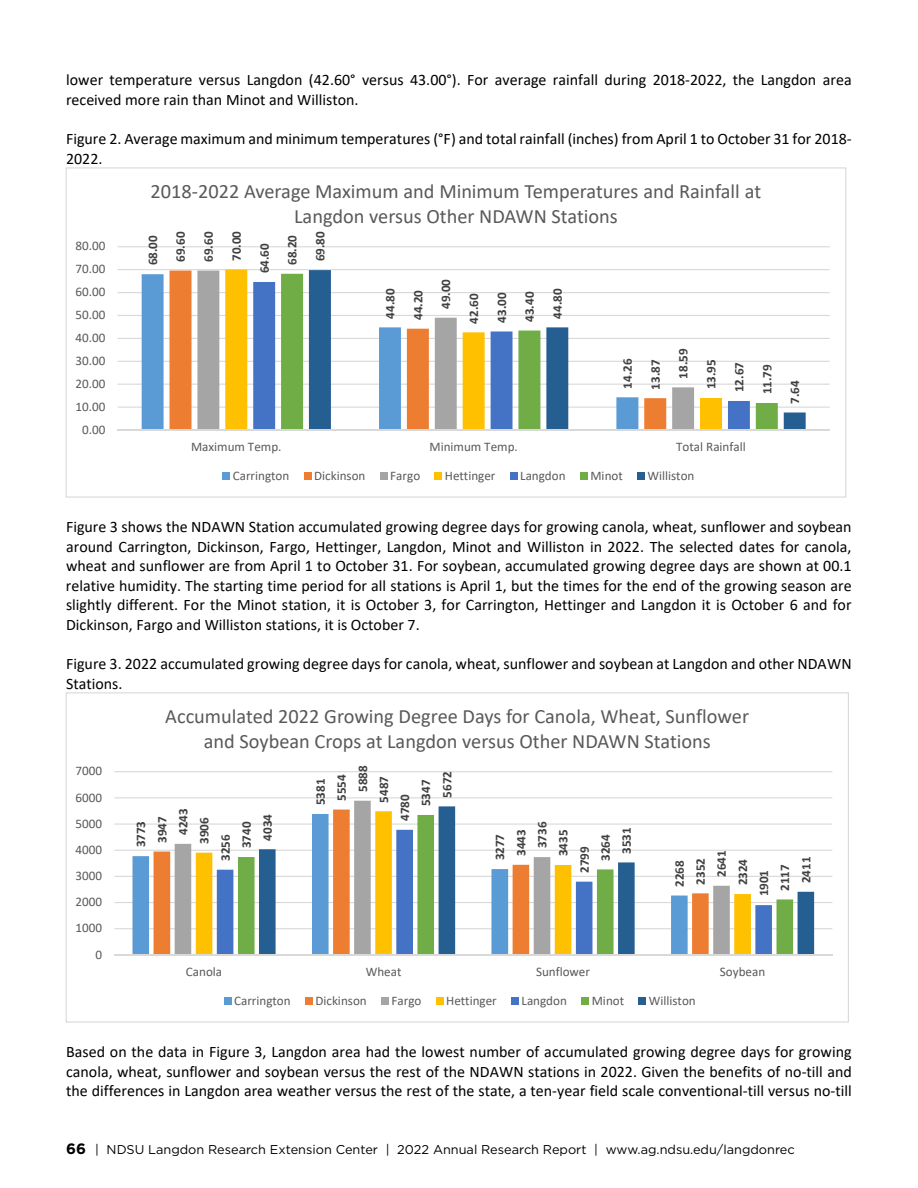
<style>
.page{position:relative;width:918px;height:1188px;background:#fff}
.page>*{position:absolute;margin:0;border:0;box-sizing:border-box;transform-origin:0 0}
.t1{font:20.4px/24.9px "Calibri";color:#595959;text-align:center}
.t2{font:16.05px/19.5px "Calibri";color:#000}
.t3{font:13.05px "Calibri";color:#595959}
.t4{font:700 13.05px "Calibri";color:#404040}
.t5{font:12.75px "Gotham";color:#000}
.s1{font-weight:700;font-size:15px}
</style>
<div class="page">
<svg style="left:66px;top:168px;width:780px;height:329px"></svg>
<svg style="left:66px;top:693px;width:783px;height:329px"></svg>
<p class="t2" style="left:66px;top:70px;width:787px">lower temperature versus Langdon (42.60° versus 43.00°). For average rainfall during 2018‐2022, the Langdon area received more rain than Minot and Williston.</p>
<p class="t2" style="left:66px;top:129px;width:787px">Figure 2. Average maximum and minimum temperatures (°F) and total rainfall (inches) from April 1 to October 31 for 2018‐<br>2022.</p>
<p class="t3" style="left:76px;top:237px;width:31px">80.00</p>
<p class="t3" style="left:76px;top:260px;width:31px">70.00</p>
<p class="t3" style="left:76px;top:283px;width:31px">60.00</p>
<p class="t3" style="left:76px;top:306px;width:31px">50.00</p>
<p class="t3" style="left:76px;top:329px;width:31px">40.00</p>
<p class="t3" style="left:76px;top:352px;width:31px">30.00</p>
<p class="t3" style="left:76px;top:375px;width:31px">20.00</p>
<p class="t3" style="left:76px;top:397px;width:31px">10.00</p>
<p class="t3" style="left:82px;top:420px;width:25px">0.00</p>
<p class="t1" style="left:151px;top:178px;width:612px">2018‐2022 Average Maximum and Minimum Temperatures and Rainfall at<br>Langdon versus Other NDAWN Stations</p>
<p class="t4" style="left:144px;top:265px;width:32px;rotate:-90deg">68.00</p>
<p class="t4" style="left:171px;top:262px;width:32px;rotate:-90deg">69.60</p>
<p class="t4" style="left:199px;top:262px;width:32px;rotate:-90deg">69.60</p>
<p class="t4" style="left:227px;top:261px;width:32px;rotate:-90deg">70.00</p>
<p class="t4" style="left:255px;top:273px;width:32px;rotate:-90deg">64.60</p>
<p class="t4" style="left:283px;top:265px;width:32px;rotate:-90deg">68.20</p>
<p class="t4" style="left:311px;top:261px;width:32px;rotate:-90deg">69.80</p>
<p class="t4" style="left:381px;top:319px;width:32px;rotate:-90deg">44.80</p>
<p class="t4" style="left:409px;top:320px;width:32px;rotate:-90deg">44.20</p>
<p class="t4" style="left:437px;top:309px;width:32px;rotate:-90deg">49.00</p>
<p class="t4" style="left:465px;top:324px;width:32px;rotate:-90deg">42.60</p>
<p class="t4" style="left:493px;top:323px;width:32px;rotate:-90deg">43.00</p>
<p class="t4" style="left:520px;top:322px;width:32px;rotate:-90deg">43.40</p>
<p class="t4" style="left:548px;top:319px;width:32px;rotate:-90deg">44.80</p>
<p class="t4" style="left:618px;top:389px;width:32px;rotate:-90deg">14.26</p>
<p class="t4" style="left:646px;top:390px;width:32px;rotate:-90deg">13.87</p>
<p class="t4" style="left:674px;top:379px;width:32px;rotate:-90deg">18.59</p>
<p class="t4" style="left:702px;top:389px;width:32px;rotate:-90deg">13.95</p>
<p class="t4" style="left:730px;top:392px;width:32px;rotate:-90deg">12.67</p>
<p class="t4" style="left:758px;top:394px;width:32px;rotate:-90deg">11.79</p>
<p class="t3" style="left:191px;top:437px;width:92px">Maximum Temp.</p>
<p class="t3" style="left:430px;top:437px;width:90px">Minimum Temp.</p>
<p class="t3" style="left:676px;top:437px;width:71px">Total Rainfall</p>
<p class="t3" style="left:233px;top:466px;width:58px">Carrington</p>
<p class="t3" style="left:314px;top:466px;width:53px">Dickinson</p>
<p class="t3" style="left:390px;top:466px;width:31px">Fargo</p>
<p class="t3" style="left:445px;top:466px;width:52px">Hettinger</p>
<p class="t3" style="left:520px;top:466px;width:47px">Langdon</p>
<p class="t3" style="left:590px;top:466px;width:34px">Minot</p>
<p class="t3" style="left:648px;top:466px;width:48px">Williston</p>
<p class="t4" style="left:786px;top:404px;width:25px;rotate:-90deg">7.64</p>
<p class="t2" style="left:66px;top:517px;width:787px;text-align:justify">Figure 3 shows the NDAWN Station accumulated growing degree days for growing canola, wheat, sunflower and soybean around Carrington, Dickinson, Fargo, Hettinger, Langdon, Minot and Williston in 2022. The selected dates for canola, wheat and sunflower are from April 1 to October 31. For soybean, accumulated growing degree days are shown at 00.1 relative humidity. The starting time period for all stations is April 1, but the times for the end of the growing season are slightly different. For the Minot station, it is October 3, for Carrington, Hettinger and Langdon it is October 6 and for Dickinson, Fargo and Williston stations, it is October 7.</p>
<p class="t2" style="left:66px;top:654px;width:787px">Figure 3. 2022 accumulated growing degree days for canola, wheat, sunflower and soybean at Langdon and other NDAWN<br>Stations.</p>
<p class="t3" style="left:76px;top:762px;width:28px">7000</p>
<p class="t3" style="left:76px;top:788px;width:28px">6000</p>
<p class="t3" style="left:76px;top:814px;width:28px">5000</p>
<p class="t3" style="left:76px;top:841px;width:28px">4000</p>
<p class="t3" style="left:76px;top:867px;width:28px">3000</p>
<p class="t3" style="left:76px;top:893px;width:28px">2000</p>
<p class="t3" style="left:76px;top:919px;width:28px">1000</p>
<p class="t3" style="left:95px;top:945px;width:8px">0</p>
<p class="t4" style="left:132px;top:847px;width:28px;rotate:-90deg">3773</p>
<p class="t1" style="left:165px;top:703px;width:585px">Accumulated 2022 Growing Degree Days for Canola, Wheat, Sunflower and Soybean Crops at Langdon versus Other NDAWN Stations</p>
<p class="t4" style="left:153px;top:843px;width:28px;rotate:-90deg">3947</p>
<p class="t4" style="left:174px;top:835px;width:28px;rotate:-90deg">4243</p>
<p class="t4" style="left:195px;top:844px;width:28px;rotate:-90deg">3906</p>
<p class="t4" style="left:216px;top:861px;width:28px;rotate:-90deg">3256</p>
<p class="t4" style="left:237px;top:848px;width:28px;rotate:-90deg">3740</p>
<p class="t4" style="left:258px;top:841px;width:28px;rotate:-90deg">4034</p>
<p class="t4" style="left:311px;top:805px;width:28px;rotate:-90deg">5381</p>
<p class="t4" style="left:332px;top:801px;width:28px;rotate:-90deg">5554</p>
<p class="t4" style="left:353px;top:792px;width:28px;rotate:-90deg">5888</p>
<p class="t4" style="left:375px;top:803px;width:28px;rotate:-90deg">5487</p>
<p class="t4" style="left:396px;top:821px;width:28px;rotate:-90deg">4780</p>
<p class="t4" style="left:417px;top:806px;width:28px;rotate:-90deg">5347</p>
<p class="t4" style="left:438px;top:798px;width:28px;rotate:-90deg">5672</p>
<p class="t4" style="left:491px;top:860px;width:28px;rotate:-90deg">3277</p>
<p class="t4" style="left:512px;top:856px;width:28px;rotate:-90deg">3443</p>
<p class="t4" style="left:533px;top:848px;width:28px;rotate:-90deg">3736</p>
<p class="t4" style="left:554px;top:856px;width:28px;rotate:-90deg">3435</p>
<p class="t4" style="left:575px;top:873px;width:28px;rotate:-90deg">2799</p>
<p class="t4" style="left:596px;top:861px;width:28px;rotate:-90deg">3264</p>
<p class="t4" style="left:617px;top:854px;width:28px;rotate:-90deg">3531</p>
<p class="t4" style="left:670px;top:887px;width:28px;rotate:-90deg">2268</p>
<p class="t4" style="left:691px;top:885px;width:28px;rotate:-90deg">2352</p>
<p class="t4" style="left:712px;top:877px;width:28px;rotate:-90deg">2641</p>
<p class="t4" style="left:734px;top:885px;width:28px;rotate:-90deg">2324</p>
<p class="t4" style="left:755px;top:896px;width:28px;rotate:-90deg">1901</p>
<p class="t4" style="left:776px;top:891px;width:28px;rotate:-90deg">2117</p>
<p class="t4" style="left:797px;top:883px;width:28px;rotate:-90deg">2411</p>
<p class="t3" style="left:186px;top:962px;width:38px">Canola</p>
<p class="t3" style="left:366px;top:962px;width:37px">Wheat</p>
<p class="t3" style="left:536px;top:962px;width:56px">Sunflower</p>
<p class="t3" style="left:720px;top:962px;width:47px">Soybean</p>
<p class="t3" style="left:234px;top:991px;width:58px">Carrington</p>
<p class="t3" style="left:315px;top:991px;width:53px">Dickinson</p>
<p class="t3" style="left:392px;top:991px;width:31px">Fargo</p>
<p class="t3" style="left:446px;top:991px;width:52px">Hettinger</p>
<p class="t3" style="left:522px;top:991px;width:47px">Langdon</p>
<p class="t3" style="left:592px;top:991px;width:34px">Minot</p>
<p class="t3" style="left:649px;top:991px;width:48px">Williston</p>
<p class="t2" style="left:66px;top:1042px;width:787px;text-align:justify">Based on the data in Figure 3, Langdon area had the lowest number of accumulated growing degree days for growing canola, wheat, sunflower and soybean versus the rest of the NDAWN stations in 2022. Given the benefits of no‐till and the differences in Langdon area weather versus the rest of the state, a ten‐year field scale conventional‐till versus no‐till</p>
<p class="t5" style="left:66px;top:1141px;width:730px"><span class="s1">66</span> | NDSU Langdon Research Extension Center | 2022 Annual Research Report | www.ag.ndsu.edu/langdonrec</p>
</div>
